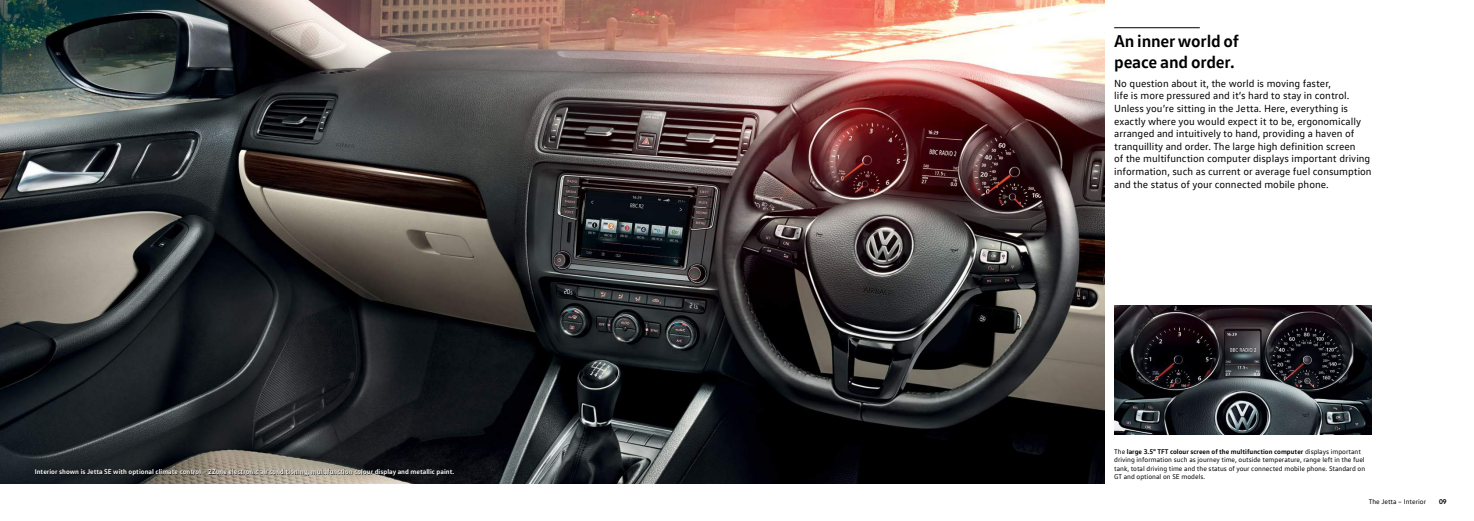
<style>
.page{position:relative;width:1474px;height:521px;background:#fff}
.page>*{position:absolute;margin:0;border:0;box-sizing:border-box;transform-origin:0 0}
.t1{font:700 17.5px/21px "VW Text";letter-spacing:-.01em;color:#000}
.t2{font:10.5px/12.6px "VW Text";color:#000}
.t3{font:7px/8.4px "VW Text";color:#000}
.t4{font:700 7px "VW Text";color:#fff}
.t5{font:700 7px "VW Text";color:#000}
.s1{font-weight:700}
</style>
<div class="page">
<img style="left:0;top:0;width:1104px;height:484px">
<img style="left:1114px;top:305px;width:256px;height:129px">
<svg style="left:36px;top:469px;width:418px;height:7px;background:#403e39"></svg>
<hr style="left:1114px;top:27px;width:85px;height:1px;background:#000">
<p class="t4" style="left:35px;top:467px;width:421px">Interior shown is Jetta SE with optional climate control – 2Zone electronic air conditioning, multifunction colour display and metallic paint.</p>
<h1 class="t1" style="left:1114px;top:30px;width:127px">An inner world of peace and order.</h1>
<p class="t2" style="left:1114px;top:77px;width:259px">No question about it, the world is moving faster,<br>life is more pressured and it’s hard to stay in control.<br>Unless you’re sitting in the Jetta. Here, everything is exactly where you would expect it to be, ergonomically arranged and intuitively to hand, providing a haven of tranquillity and order. The large high definition screen<br>of the multifunction computer displays important driving information, such as current or average fuel consumption and the status of your connected mobile phone.</p>
<p class="t3" style="left:1114px;top:447px;width:252px">The <span class="s1">large 3.5" TFT colour screen of the multifunction computer</span> displays important driving information such as journey time, outside temperature, range left in the fuel tank, total driving time and the status of your connected mobile phone. Standard on GT and optional on SE models.</p>
<p class="t3" style="left:1368px;top:497px;width:59px">The Jetta – Interior</p>
<p class="t5" style="left:1438px;top:497px;width:9px">09</p>
</div>
